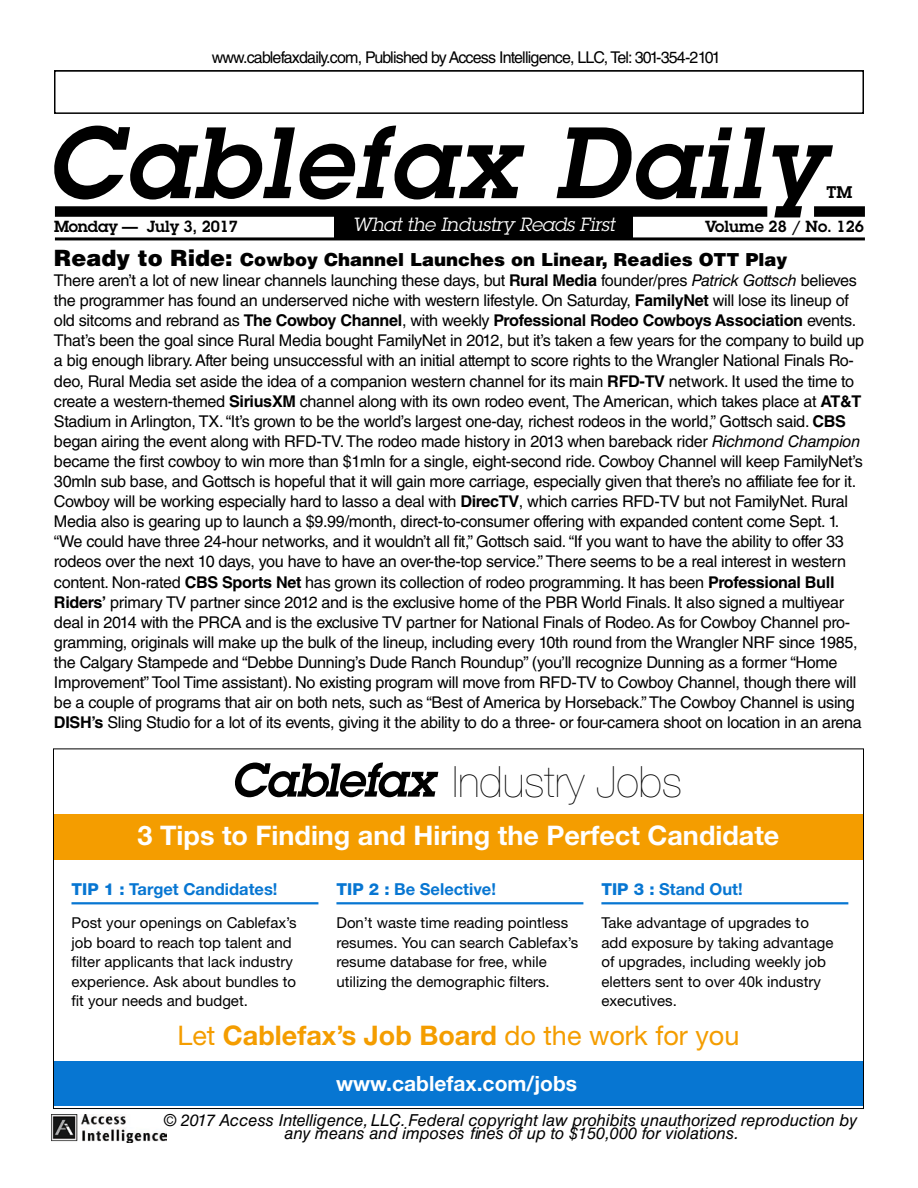
<style>
.page{position:relative;width:918px;height:1188px;background:#fff}
.page>*{position:absolute;margin:0;border:0;box-sizing:border-box;transform-origin:0 0}
.t1{font:italic 600 99px "Lubalin Graph Std";letter-spacing:.03em;color:#000}
.t2{font:200 43.2px "Helvetica Neue LT Std";color:#000}
.t3{font:700 27px "Helvetica Neue LT Std";color:#fff}
.t4{font:27px "Helvetica Neue LT Std";color:#f49d00}
.t5{font:700 21px "Helvetica Neue LT Std";color:#fff}
.t6{font:italic 18.75px "Lubalin Graph Std";letter-spacing:-.01em;color:#fff}
.t7{font:900 18px "Helvetica LT Std";color:#000}
.t8{font:italic 16.5px/13.5px "Helvetica LT Std";color:#000;text-align:center}
.t9{font:700 16.5px "Helvetica Neue LT Std";color:#0776d2}
.t10{font:600 16.5px "Lubalin Graph Std";color:#000}
.t11{font:16.2px/20.1px "Helvetica LT Std";letter-spacing:-.02em;color:#000}
.t12{font:16.2px "Helvetica LT Std";letter-spacing:-.05em;color:#000}
.t13{font:600 15.75px "Lubalin Graph Std";letter-spacing:-.01em;color:#000}
.t14{font:15px/19.5px "Helvetica Neue LT Std";color:#000}
.s1{font-size:22.5px}
.s2{font-weight:700}
.s3{font-style:italic}
.s4{font-weight:800}
</style>
<div class="page">
<div style="left:55px;top:206px;width:712px;height:11px;background:#000"></div>
<div style="left:814px;top:206px;width:51px;height:11px;background:#000"></div>
<div style="left:334px;top:212px;width:299px;height:26px;background:#000"></div>
<hr style="left:55px;top:237px;width:810px;height:3px;background:#000">
<img style="left:52px;top:1114px;width:115px;height:29px">
<div style="left:54px;top:70px;width:810px;height:44px;border:2px solid #000"></div>
<div style="left:53px;top:814px;width:810px;height:45px;background:#f49d00"></div>
<svg style="left:235px;top:763px;width:203px;height:34px"></svg>
<hr style="left:71px;top:902px;width:247px;height:2px;background:#0776d2">
<hr style="left:336px;top:902px;width:247px;height:2px;background:#0776d2">
<hr style="left:601px;top:902px;width:247px;height:2px;background:#0776d2">
<div style="left:53px;top:1061px;width:810px;height:44px;background:#0776d2"></div>
<p class="t12" style="left:212px;top:48px;width:511px">www.cablefaxdaily.com, Published by Access Intelligence, LLC, Tel: 301-354-2101</p>
<h1 class="t1" style="left:46px;top:97px;width:779px">Cablefax Daily</h1>
<p class="t10" style="left:827px;top:181px;width:27px">TM</p>
<p class="t6" style="left:352px;top:213px;width:264px">What the Industry Reads First</p>
<p class="t13" style="left:54px;top:216px;width:185px">Monday — July 3, 2017</p>
<p class="t13" style="left:705px;top:216px;width:160px">Volume 28 / No. 126</p>
<p class="t7" style="left:54px;top:248px;width:735px"><span class="s1">Ready to Ride:</span> Cowboy Channel Launches on Linear, Readies OTT Play</p>
<p class="t11" style="left:54px;top:270px;width:812px">There aren’t a lot of new linear channels launching these days, but <span class="s2">Rural Media</span> founder/pres <span class="s3">Patrick Gottsch</span> believes the programmer has found an underserved niche with western lifestyle. On Saturday, <span class="s2">FamilyNet</span> will lose its lineup of old sitcoms and rebrand as <span class="s2">The Cowboy Channel</span>, with weekly <span class="s2">Professional Rodeo Cowboys Association</span> events.<br>That’s been the goal since Rural Media bought FamilyNet in 2012, but it’s taken a few years for the company to build up a big enough library. After being unsuccessful with an initial attempt to score rights to the Wrangler National Finals Ro&shy;deo, Rural Media set aside the idea of a companion western channel for its main <span class="s2">RFD-TV</span> network. It used the time to create a western-themed <span class="s2">SiriusXM</span> channel along with its own rodeo event, The American, which takes place at <span class="s2">AT&amp;T </span>Stadium in Arlington, TX. “It’s grown to be the world’s largest one-day, richest rodeos in the world,” Gottsch said. <span class="s2">CBS </span>began airing the event along with RFD-TV. The rodeo made history in 2013 when bareback rider <span class="s3">Richmond Champion </span>became the first cowboy to win more than $1mln for a single, eight-second ride. Cowboy Channel will keep FamilyNet’s 30mln sub base, and Gottsch is hopeful that it will gain more carriage, especially given that there’s no affiliate fee for it.<br>Cowboy will be working especially hard to lasso a deal with <span class="s2">DirecTV</span>, which carries RFD-TV but not FamilyNet. Rural Media also is gearing up to launch a $9.99/month, direct-to-consumer offering with expanded content come Sept. 1. “We could have three 24-hour networks, and it wouldn’t all fit,” Gottsch said. “If you want to have the ability to offer 33 rodeos over the next 10 days, you have to have an over-the-top service.” There seems to be a real interest in western content. Non-rated <span class="s2">CBS Sports Net</span> has grown its collection of rodeo programming. It has been <span class="s2">Professional Bull Riders’</span> primary TV partner since 2012 and is the exclusive home of the PBR World Finals. It also signed a multiyear deal in 2014 with the PRCA and is the exclusive TV partner for National Finals of Rodeo. As for Cowboy Channel pro&shy;gramming, originals will make up the bulk of the lineup, including every 10th round from the Wrangler NRF since 1985, the Calgary Stampede and “Debbe Dunning’s Dude Ranch Roundup” (you’ll recognize Dunning as a former “Home Improvement” Tool Time assistant). No existing program will move from RFD-TV to Cowboy Channel, though there will be a couple of programs that air on both nets, such as “Best of America by Horseback.” The Cowboy Channel is using <span class="s2">DISH’s</span> Sling Studio for a lot of its events, giving it the ability to do a three- or four-camera shoot on location in an arena</p>
<h2 class="t2" style="left:453px;top:757px;width:231px">Industry Jobs</h2>
<h3 class="t3" style="left:138px;top:819px;width:643px">3 Tips to Finding and Hiring the Perfect Candidate</h3>
<p class="t9" style="left:71px;top:879px;width:207px"><span class="s4">TIP 1 :</span> Target Candidates!</p>
<p class="t14" style="left:71px;top:913px;width:227px">Post your openings on Cablefax’s job board to reach top talent and filter applicants that lack industry experience. Ask about bundles to fit your needs and budget.</p>
<p class="t9" style="left:336px;top:879px;width:161px"><span class="s4">TIP 2 :</span> Be Selective!</p>
<p class="t14" style="left:336px;top:913px;width:243px">Don’t waste time reading pointless resumes. You can search Cablefax’s resume database for free, while utilizing the demographic filters.</p>
<p class="t9" style="left:601px;top:879px;width:143px"><span class="s4">TIP 3 :</span> Stand Out!</p>
<p class="t14" style="left:601px;top:913px;width:234px">Take advantage of upgrades to add exposure by taking advantage of upgrades, including weekly job eletters sent to over 40k industry executives.</p>
<h3 class="t4" style="left:177px;top:1019px;width:564px">Let <span class="s2">Cablefax’s Job Board</span> do the work for you</h3>
<p class="t5" style="left:336px;top:1070px;width:243px">www.cablefax.com/jobs</p>
<p class="t8" style="left:164px;top:1113px;width:695px">© 2017 Access Intelligence, LLC. Federal copyright law prohibits unauthorized reproduction by any means and imposes fines of up to $150,000 for violations.</p>
</div>
